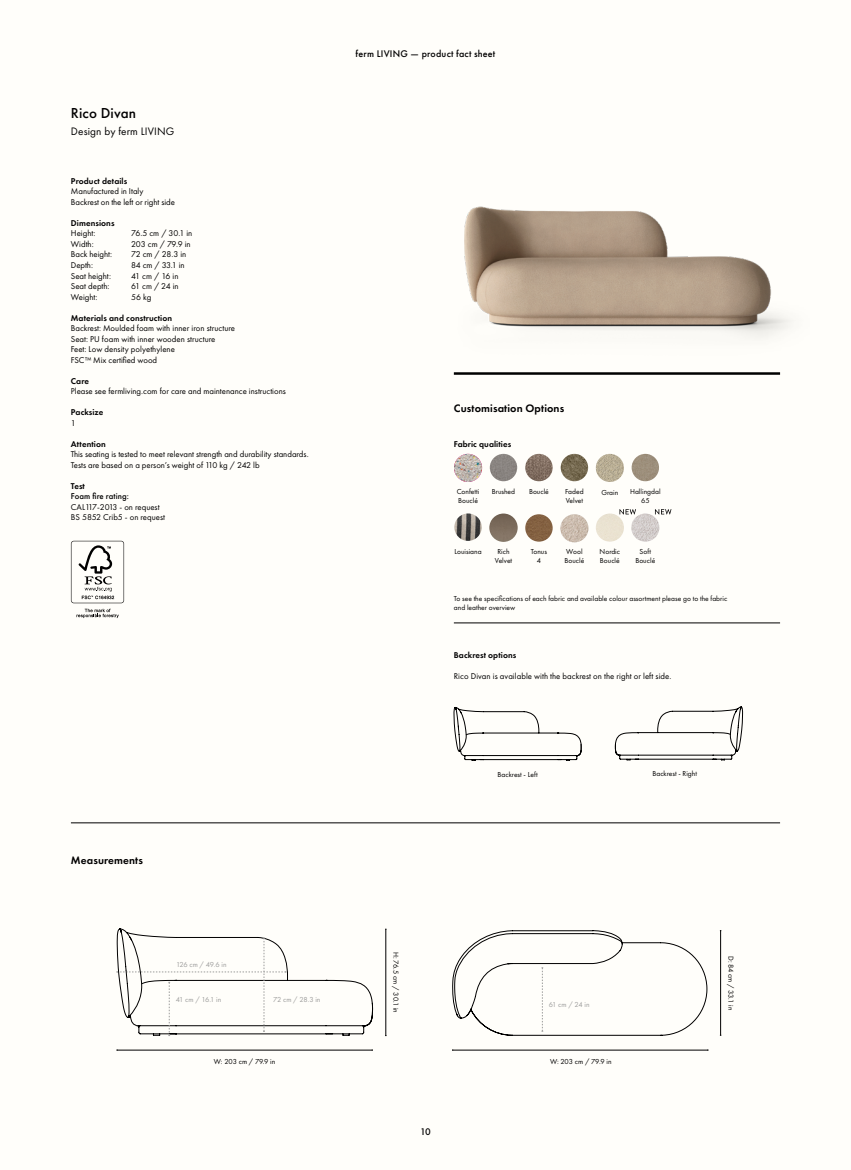
<style>
.page{position:relative;width:851px;height:1170px;background:#fff}
.page>*{position:absolute;margin:0;border:0;box-sizing:border-box;transform-origin:0 0}
.t1{font:500 15px "Futura PT";letter-spacing:.01em;color:#000}
.t2{font:600 11.25px "Futura PT";letter-spacing:.01em;color:#000}
.t3{font:11.25px "Futura PT";letter-spacing:.01em;color:#000}
.t4{font:500 10px "Futura PT";letter-spacing:.02em;color:#000}
.t5{font:8.75px/10.5px "Futura PT";color:#000}
.t6{font:600 8.75px "Futura PT";letter-spacing:.01em;color:#000}
.t7{font:500 8.75px "Futura PT";letter-spacing:.01em;color:#000}
.t8{font:7.5px/8.8px "Futura PT";color:#000}
.t9{font:7.5px "Futura PT";letter-spacing:-.025em;color:#9d9d9c}
</style>
<div class="page">
<div style="left:0;top:0;width:850px;height:1169px;background:#fffefa"></div>
<img style="left:464px;top:206px;width:326px;height:131px">
<hr style="left:720px;top:930px;width:1px;height:105px;background:#000">
<svg style="left:452px;top:930px;width:255px;height:105px"></svg>
<hr style="left:452px;top:1049px;width:255px;height:1px;background:#000">
<hr style="left:117px;top:1049px;width:255px;height:1px;background:#000">
<hr style="left:385px;top:929px;width:1px;height:106px;background:#000">
<svg style="left:117px;top:937px;width:256px;height:99px"></svg>
<svg style="left:453px;top:707px;width:128px;height:53px"></svg>
<svg style="left:615px;top:706px;width:127px;height:54px"></svg>
<hr style="left:454px;top:622px;width:326px;height:1px;background:#000">
<hr style="left:454px;top:372px;width:326px;height:3px;background:#000">
<hr style="left:71px;top:822px;width:709px;height:1px;background:#000">
<svg style="left:71px;top:540px;width:53px;height:78px"></svg>
<img style="left:489px;top:454px;width:28px;height:27px;border-radius:14px">
<img style="left:560px;top:454px;width:28px;height:27px;border-radius:14px">
<img style="left:525px;top:454px;width:27px;height:27px;border-radius:14px">
<img style="left:525px;top:514px;width:27px;height:27px;border-radius:14px">
<img style="left:631px;top:454px;width:28px;height:27px;border-radius:14px">
<img style="left:560px;top:514px;width:28px;height:28px;border-radius:14px">
<img style="left:454px;top:454px;width:28px;height:28px;border-radius:14px">
<img style="left:454px;top:513px;width:27px;height:28px;border-radius:14px">
<img style="left:489px;top:513px;width:28px;height:29px;border-radius:14px">
<img style="left:595px;top:454px;width:28px;height:28px;border-radius:14px">
<img style="left:595px;top:513px;width:28px;height:28px;border-radius:14px">
<svg style="left:619px;top:509px;width:17px;height:5px"></svg>
<img style="left:631px;top:513px;width:28px;height:28px;border-radius:14px">
<svg style="left:655px;top:509px;width:16px;height:5px"></svg>
<h1 class="t1" style="left:71px;top:104px;width:67px">Rico Divan</h1>
<p class="t3" style="left:71px;top:125px;width:105px">Design by ferm LIVING</p>
<p class="t6" style="left:71px;top:175px;width:58px">Product details</p>
<p class="t5" style="left:71px;top:186px;width:105px">Manufactured in Italy<br>Backrest on the left or right side</p>
<p class="t6" style="left:71px;top:217px;width:45px">Dimensions</p>
<p class="t5" style="left:71px;top:228px;width:26px">Height:</p>
<p class="t5" style="left:131px;top:228px;width:63px">76.5 cm / 30.1 in</p>
<p class="t5" style="left:71px;top:239px;width:24px">Width:</p>
<p class="t5" style="left:131px;top:239px;width:61px">203 cm / 79.9 in</p>
<p class="t5" style="left:71px;top:249px;width:43px">Back height:</p>
<p class="t5" style="left:131px;top:249px;width:57px">72 cm / 28.3 in</p>
<p class="t5" style="left:71px;top:260px;width:24px">Depth:</p>
<p class="t5" style="left:131px;top:260px;width:55px">84 cm / 33.1 in</p>
<p class="t5" style="left:71px;top:270px;width:42px">Seat height:</p>
<p class="t5" style="left:131px;top:270px;width:49px">41 cm / 16 in</p>
<p class="t5" style="left:71px;top:281px;width:40px">Seat depth:</p>
<p class="t5" style="left:131px;top:281px;width:49px">61 cm / 24 in</p>
<p class="t5" style="left:71px;top:291px;width:28px">Weight:</p>
<p class="t5" style="left:131px;top:291px;width:22px">56 kg</p>
<p class="t6" style="left:71px;top:312px;width:103px">Materials and construction</p>
<p class="t5" style="left:71px;top:323px;width:166px">Backrest: Moulded foam with inner iron structure Seat: PU foam with inner wooden structure<br>Feet: Low density polyethylene<br>FSC™ Mix certified wood</p>
<p class="t6" style="left:71px;top:375px;width:20px">Care</p>
<p class="t5" style="left:71px;top:386px;width:216px">Please see fermliving.com for care and maintenance instructions</p>
<p class="t6" style="left:71px;top:406px;width:34px">Packsize</p>
<p class="t5" style="left:71px;top:417px;width:6px">1</p>
<p class="t6" style="left:71px;top:438px;width:36px">Attention</p>
<p class="t5" style="left:71px;top:449px;width:239px">This seating is tested to meet relevant strength and durability standards.<br>Tests are based on a person’s weight of 110 kg / 242 lb</p>
<p class="t6" style="left:71px;top:480px;width:16px">Test</p>
<p class="t7" style="left:71px;top:491px;width:59px">Foam fire rating:</p>
<p class="t5" style="left:71px;top:501px;width:96px">CAL117-2013 - on request<br>BS 5852 Crib5 - on request</p>
<p class="t2" style="left:71px;top:853px;width:74px">Measurements</p>
<p class="t4" style="left:355px;top:47px;width:141px">ferm LIVING — product fact sheet</p>
<p class="t2" style="left:454px;top:401px;width:112px">Customisation Options</p>
<p class="t6" style="left:454px;top:438px;width:59px">Fabric qualities</p>
<p class="t8" style="left:491px;top:487px;width:25px">Brushed</p>
<p class="t8" style="left:565px;top:487px;width:20px">Faded<br>Velvet</p>
<p class="t8" style="left:456px;top:487px;width:24px">Confetti<br>Bouclé</p>
<p class="t8" style="left:529px;top:487px;width:21px">Bouclé</p>
<p class="t8" style="left:601px;top:488px;width:18px">Grain</p>
<p class="t8" style="left:630px;top:487px;width:32px;text-align:center">Hallingdal<br>65</p>
<p class="t8" style="left:454px;top:546px;width:29px">Louisiana</p>
<p class="t8" style="left:494px;top:547px;width:19px;text-align:center">Rich<br>Velvet</p>
<p class="t8" style="left:531px;top:547px;width:18px;text-align:center">Tonus<br>4</p>
<p class="t8" style="left:564px;top:547px;width:21px">Wool<br>Bouclé</p>
<p class="t8" style="left:599px;top:547px;width:22px">Nordic<br>Bouclé</p>
<p class="t8" style="left:635px;top:547px;width:21px;text-align:center">Soft<br>Bouclé</p>
<p class="t8" style="left:454px;top:594px;width:275px">To see the specifications of each fabric and available colour assortment please go to the fabric and leather overview</p>
<p class="t6" style="left:454px;top:649px;width:64px">Backrest options</p>
<p class="t5" style="left:454px;top:670px;width:219px">Rico Divan is available with the backrest on the right or left side.</p>
<p class="t8" style="left:497px;top:769px;width:42px">Backrest - Left</p>
<p class="t8" style="left:652px;top:769px;width:46px">Backrest - Right</p>
<p class="t9" style="left:176px;top:959px;width:52px">126 cm / 49.6 in</p>
<p class="t8" style="left:400px;top:951px;width:62px;rotate:90deg">H: 76.5 cm / 30.1 in</p>
<p class="t9" style="left:176px;top:995px;width:47px">41 cm / 16.1 in</p>
<p class="t9" style="left:273px;top:994px;width:49px">72 cm / 28.3 in</p>
<p class="t9" style="left:548px;top:1000px;width:42px">61 cm / 24 in</p>
<p class="t8" style="left:735px;top:955px;width:56px;rotate:90deg">D: 84 cm / 33.1 in</p>
<p class="t8" style="left:214px;top:1056px;width:63px">W: 203 cm / 79.9 in</p>
<p class="t8" style="left:550px;top:1056px;width:63px">W: 203 cm / 79.9 in</p>
<p class="t4" style="left:420px;top:1125px;width:12px">10</p>
</div>
